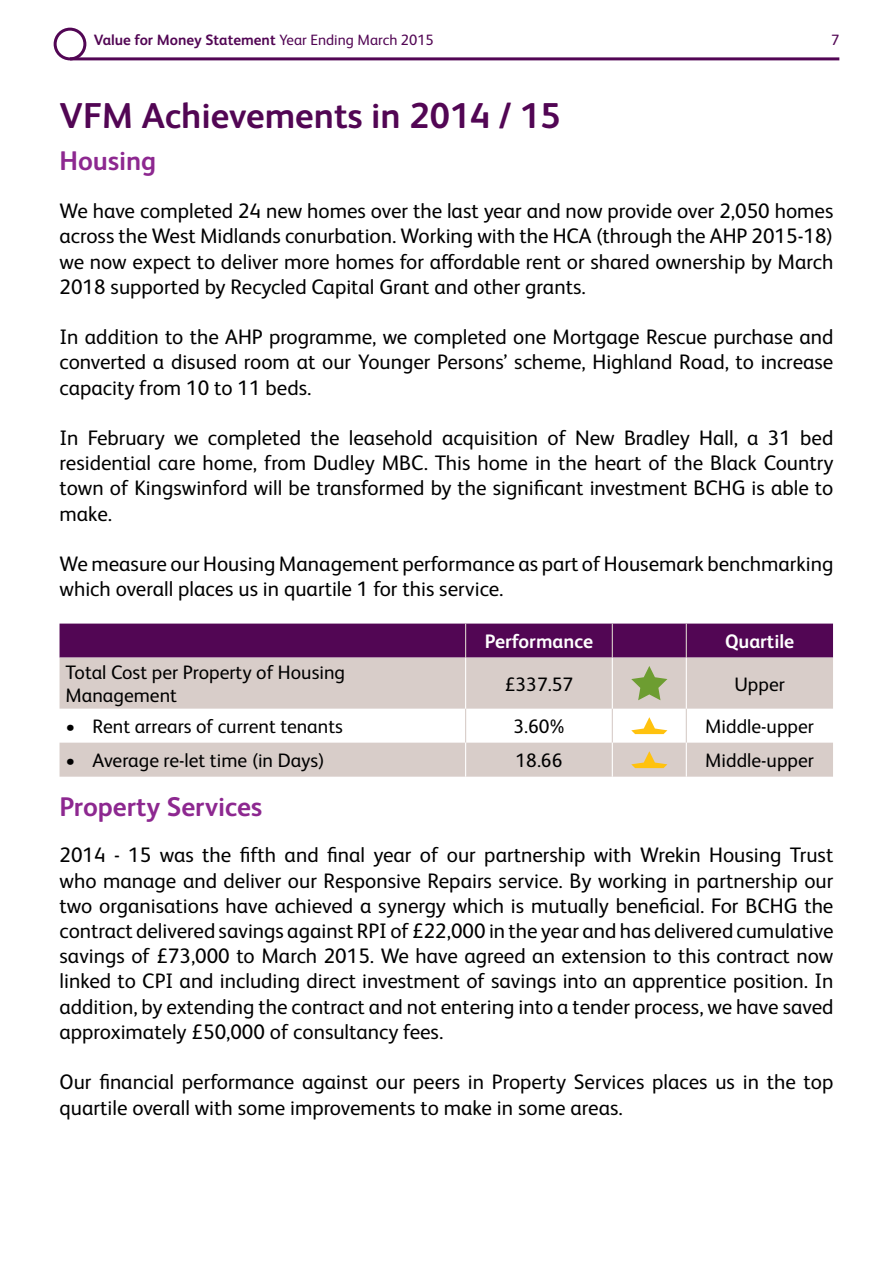
<style>
.page{position:relative;width:893px;height:1263px;background:#fff}
.page>*{position:absolute;margin:0;border:0;box-sizing:border-box;transform-origin:0 0}
.t1{font:700 36px "FS Albert Pro";color:#520654}
.t2{font:700 27px "FS Albert Pro";color:#8d2890}
.t3{font:21px/25.2px "FS Albert Pro";color:#000;text-align:justify}
.t4{font:19.5px/23.4px "FS Albert Pro";color:#000}
.t5{font:700 19.5px "FS Albert Pro";color:#fff}
.t6{font:700 15px "FS Albert Pro";color:#520654}
.t7{font:15px "FS Albert Pro";color:#520654}
.s1{font-weight:400}
</style>
<div class="page">
<div style="left:60px;top:624px;width:773px;height:34px;background:#520654"></div>
<svg style="left:60px;top:658px;width:773px;height:119px;fill:#d8cdc9"></svg>
<hr style="left:465px;top:624px;width:1px;height:34px;background:#d8cdc9">
<hr style="left:612px;top:624px;width:1px;height:34px;background:#d8cdc9">
<hr style="left:686px;top:624px;width:1px;height:34px;background:#d8cdc9">
<hr style="left:465px;top:709px;width:1px;height:34px;background:#d8cdc9">
<hr style="left:612px;top:709px;width:1px;height:34px;background:#d8cdc9">
<hr style="left:686px;top:709px;width:1px;height:34px;background:#d8cdc9">
<hr style="left:465px;top:658px;width:1px;height:51px;background:#fff">
<hr style="left:612px;top:658px;width:1px;height:51px;background:#fff">
<hr style="left:686px;top:658px;width:1px;height:51px;background:#fff">
<hr style="left:465px;top:743px;width:1px;height:34px;background:#fff">
<hr style="left:612px;top:743px;width:1px;height:34px;background:#fff">
<hr style="left:686px;top:743px;width:1px;height:34px;background:#fff">
<svg style="left:631px;top:666px;width:36px;height:34px"></svg>
<svg style="left:631px;top:717px;width:36px;height:17px"></svg>
<svg style="left:631px;top:751px;width:36px;height:17px"></svg>
<div style="left:54px;top:28px;width:32px;height:32px;border:3px solid #520654;border-radius:50%"></div>
<hr style="left:70px;top:57px;width:769px;height:3px;background:#520654">
<p class="t6" style="left:94px;top:29px;width:341px">Value for Money Statement <span class="s1">Year Ending March 2015</span></p>
<p class="t7" style="left:831px;top:29px;width:10px">7</p>
<h1 class="t1" style="left:60px;top:90px;width:502px">VFM Achievements in 2014 / 15</h1>
<p class="t2" style="left:60px;top:141px;width:98px">Housing</p>
<p class="t3" style="left:60px;top:197px;width:775px">We have completed 24 new homes over the last year and now provide over 2,050 homes across the West Midlands conurbation. Working with the HCA (through the AHP 2015-18) we now expect to deliver more homes for affordable rent or shared ownership by March 2018 supported by Recycled Capital Grant and other grants.</p>
<p class="t3" style="left:60px;top:323px;width:775px">In addition to the AHP programme, we completed one Mortgage Rescue purchase and converted a disused room at our Younger Persons’ scheme, Highland Road, to increase capacity from 10 to 11 beds.</p>
<p class="t3" style="left:60px;top:424px;width:775px">In February we completed the leasehold acquisition of New Bradley Hall, a 31 bed residential care home, from Dudley MBC. This home in the heart of the Black Country town of Kingswinford will be transformed by the significant investment BCHG is able to make.</p>
<p class="t3" style="left:60px;top:550px;width:775px">We measure our Housing Management performance as part of Housemark benchmarking which overall places us in quartile 1 for this service.</p>
<p class="t5" style="left:485px;top:628px;width:110px">Performance</p>
<p class="t5" style="left:725px;top:628px;width:71px">Quartile</p>
<p class="t4" style="left:66px;top:659px;width:281px">Total Cost per Property of Housing<br>Management</p>
<p class="t4" style="left:505px;top:671px;width:70px">£337.57</p>
<p class="t4" style="left:734px;top:671px;width:52px">Upper</p>
<p class="t4" style="left:66px;top:713px;width:279px">• Rent arrears of current tenants</p>
<p class="t4" style="left:513px;top:713px;width:52px">3.60%</p>
<p class="t4" style="left:705px;top:713px;width:110px">Middle-upper</p>
<p class="t4" style="left:66px;top:747px;width:261px">• Average re-let time (in Days)</p>
<p class="t4" style="left:516px;top:747px;width:48px">18.66</p>
<p class="t4" style="left:705px;top:747px;width:110px">Middle-upper</p>
<p class="t2" style="left:60px;top:787px;width:204px">Property Services</p>
<p class="t3" style="left:60px;top:841px;width:775px">2014 - 15 was the fifth and final year of our partnership with Wrekin Housing Trust who manage and deliver our Responsive Repairs service. By working in partnership our two organisations have achieved a synergy which is mutually beneficial. For BCHG the contract delivered savings against RPI of £22,000 in the year and has delivered cumulative savings of £73,000 to March 2015. We have agreed an extension to this contract now linked to CPI and including direct investment of savings into an apprentice position. In addition, by extending the contract and not entering into a tender process, we have saved approximately £50,000 of consultancy fees.</p>
<p class="t3" style="left:60px;top:1068px;width:775px">Our financial performance against our peers in Property Services places us in the top quartile overall with some improvements to make in some areas.</p>
</div>
